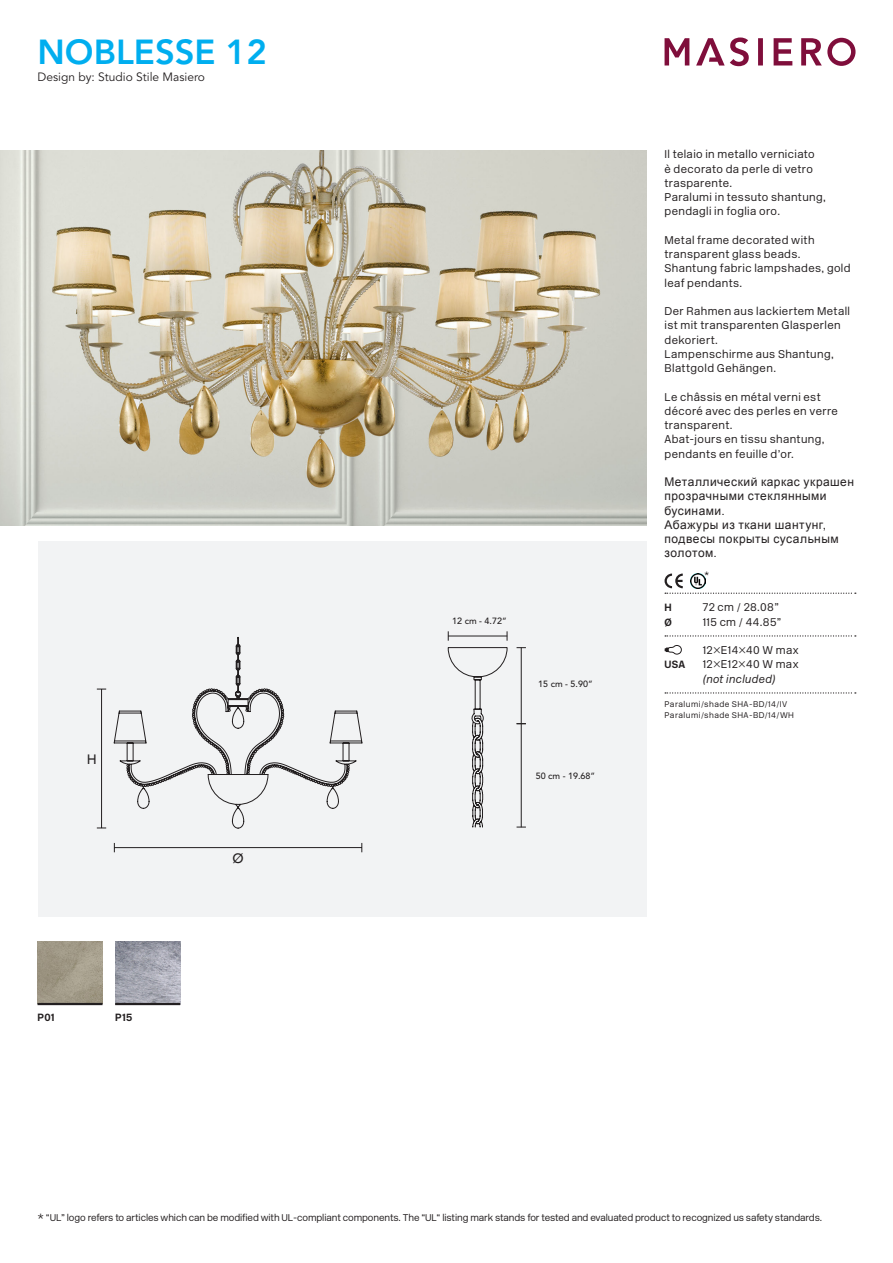
<style>
.page{position:relative;width:893px;height:1263px;background:#fff}
.page>*{position:absolute;margin:0;border:0;box-sizing:border-box;transform-origin:0 0}
.t1{font:800 34.5px "Avenir LT Std";color:#00aeef}
.t2{font:500 13.5px "Avenir LT Std";color:#231f20}
.t3{font:12px/14.2px "Arial";letter-spacing:.04em;color:#231f20}
.t4{font:12px "Avenir LT Std";color:#231f20}
.t5{font:300 11.25px/14.2px "New Rail Alphabet";letter-spacing:.035em;color:#231f20}
.t6{font:italic 300 11.25px "New Rail Alphabet";letter-spacing:.03em;color:#231f20}
.t7{font:700 10.5px "New Rail Alphabet";letter-spacing:.035em;color:#231f20}
.t8{font:10.5px "Avenir LT Std";color:#231f20}
.t9{font:300 9.75px "New Rail Alphabet";letter-spacing:-.01em;color:#231f20}
.t10{font:500 9px "Avenir LT Std";color:#231f20}
.t11{font:300 8.25px/10.5px "New Rail Alphabet";letter-spacing:.055em;color:#231f20}
.s1{font-size:10.5px}
</style>
<div class="page">
<svg style="left:665px;top:38px;width:190px;height:28px"></svg>
<img style="left:38px;top:941px;width:65px;height:62px">
<hr style="left:38px;top:1003px;width:65px;height:2px;background:#231f20">
<img style="left:115px;top:941px;width:65px;height:62px">
<hr style="left:115px;top:1003px;width:65px;height:2px;background:#231f20">
<img style="left:0;top:150px;width:646px;height:375px">
<div style="left:38px;top:542px;width:608px;height:375px;background:#f2f3f4"></div>
<svg style="left:114px;top:637px;width:248px;height:191px"></svg>
<hr style="left:101px;top:689px;width:1px;height:139px;background:#231f20">
<hr style="left:115px;top:847px;width:247px;height:1px;background:#231f20">
<svg style="left:664px;top:573px;width:192px;height:21px"></svg>
<svg style="left:665px;top:635px;width:191px;height:1px"></svg>
<svg style="left:665px;top:692px;width:191px;height:1px"></svg>
<svg style="left:665px;top:645px;width:17px;height:10px"></svg>
<svg style="left:448px;top:647px;width:60px;height:181px"></svg>
<hr style="left:448px;top:636px;width:59px;height:1px;background:#231f20">
<hr style="left:521px;top:647px;width:1px;height:77px;background:#231f20">
<hr style="left:521px;top:723px;width:1px;height:104px;background:#231f20">
<h1 class="t1" style="left:38px;top:31px;width:231px">NOBLESSE 12</h1>
<p class="t4" style="left:38px;top:70px;width:169px">Design by: Studio Stile Masiero</p>
<p class="t2" style="left:87px;top:751px;width:12px">H</p>
<p class="t7" style="left:38px;top:1011px;width:19px">P01</p>
<p class="t7" style="left:115px;top:1011px;width:19px">P15</p>
<p class="t2" style="left:232px;top:850px;width:13px">Ø</p>
<p class="t10" style="left:452px;top:615px;width:56px">12 cm - 4.72”</p>
<p class="t10" style="left:538px;top:678px;width:56px">15 cm - 5.90”</p>
<p class="t10" style="left:536px;top:770px;width:61px">50 cm - 19.68”</p>
<p class="t5" style="left:664px;top:147px;width:163px">Il telaio in metallo verniciato<br>è decorato da perle di vetro trasparente.<br>Paralumi in tessuto shantung, pendagli in foglia oro.</p>
<p class="t5" style="left:664px;top:233px;width:188px">Metal frame decorated with transparent glass beads.<br>Shantung fabric lampshades, gold leaf pendants.</p>
<p class="t5" style="left:664px;top:304px;width:187px">Der Rahmen aus lackiertem Metall ist mit transparenten Glasperlen dekoriert.<br>Lampenschirme aus Shantung,<br>Blattgold Gehängen.</p>
<p class="t5" style="left:664px;top:389px;width:175px">Le châssis en métal verni est décoré avec des perles en verre transparent.<br>Abat-jours en tissu shantung, pendants en feuille d’or.</p>
<p class="t3" style="left:664px;top:475px;width:191px">Металлический каркас украшен прозрачными стеклянными бусинами.<br>Абажуры из ткани шантунг, подвесы покрыты сусальным золотом.</p>
<p class="t8" style="left:704px;top:570px;width:6px">*</p>
<p class="t7" style="left:664px;top:601px;width:9px">H</p>
<p class="t5" style="left:703px;top:600px;width:78px">72 cm / 28.08”</p>
<p class="t7" style="left:664px;top:615px;width:9px">Ø</p>
<p class="t5" style="left:703px;top:614px;width:80px">115 cm / 44.85”</p>
<p class="t5" style="left:703px;top:643px;width:98px">12×E14×40 W max</p>
<p class="t7" style="left:664px;top:658px;width:22px">USA</p>
<p class="t5" style="left:703px;top:657px;width:97px">12×E12×40 W max</p>
<p class="t6" style="left:703px;top:671px;width:75px">(not included)</p>
<p class="t11" style="left:664px;top:699px;width:131px">Paralumi/shade SHA-BD/14/IV<br>Paralumi/shade SHA-BD/14/WH</p>
<p class="t9" style="left:38px;top:1211px;width:786px"><span class="s1">*</span> “UL” logo refers to articles which can be modified with UL-compliant components. The “UL“ listing mark stands for tested and evaluated product to recognized us safety standards.</p>
</div>
